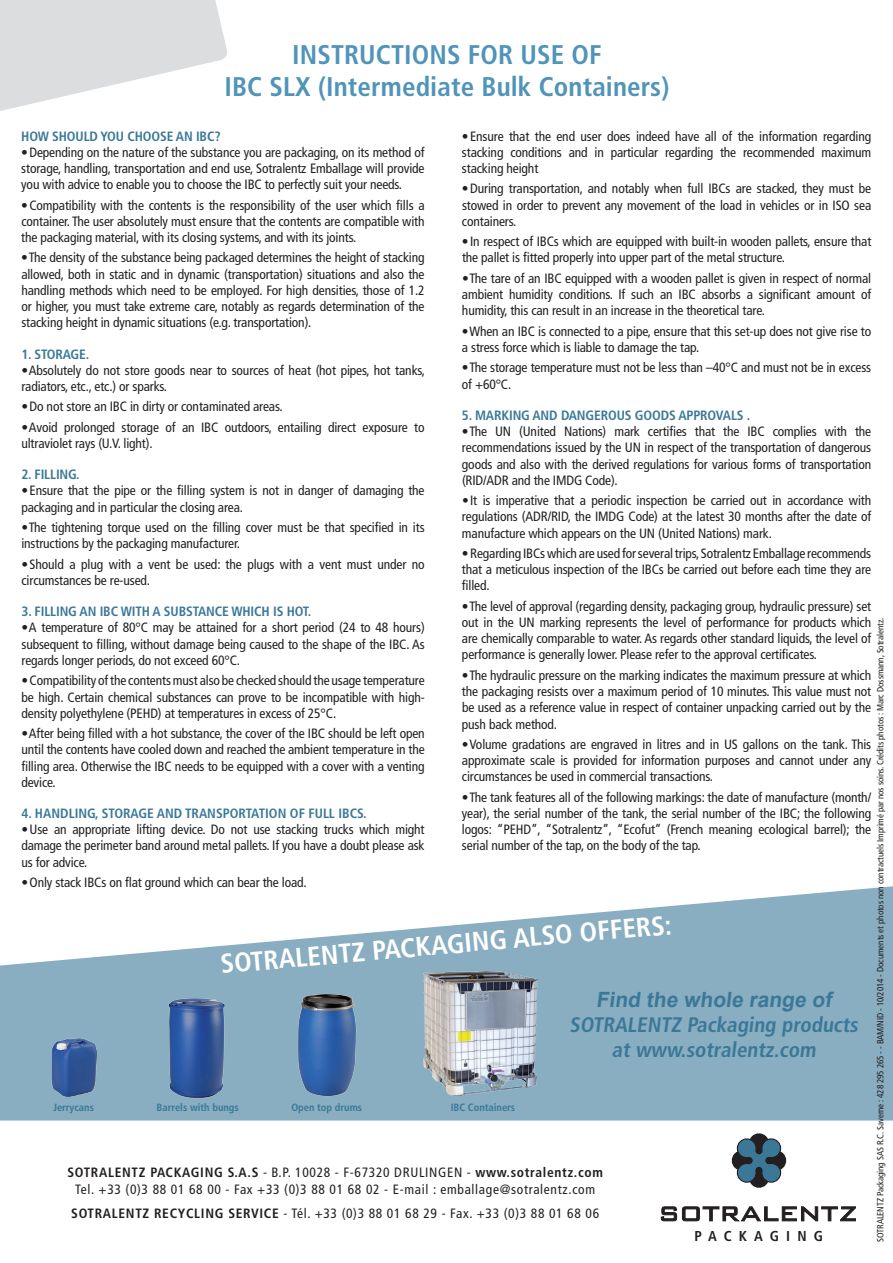
<style>
.page{position:relative;width:893px;height:1263px;background:#fff}
.page>*{position:absolute;margin:0;border:0;box-sizing:border-box;transform-origin:0 0}
.t1{font:700 condensed 27px/32.4px "Frutiger LT Std";letter-spacing:.005em;color:#5094b9;text-align:center}
.t2{font:700 condensed 27px "Frutiger LT Std";color:#fff}
.t3{font:700 condensed 21px/25.2px "Frutiger LT Std";color:#3b7898;text-align:center}
.t4{font:700 21px "Arial";color:#3b7898}
.t5{font:700 condensed 14.4px "Frutiger LT Std";letter-spacing:.5em;color:#231f20}
.t6{font:condensed 13.5px/16.2px "Frutiger LT Std";letter-spacing:-.01em;color:#231f20;text-align:justify}
.t7{font:condensed 13.5px/16.2px "Frutiger LT Std";letter-spacing:.05em;color:#231f20;text-align:center}
.t8{font:700 condensed 13.5px "Frutiger LT Std";letter-spacing:-.01em;color:#3b7898}
.t9{font:700 condensed 10.5px "Frutiger LT Std";color:#3b7898}
.t10{font:condensed 9px "Frutiger LT Std";letter-spacing:-.01em;color:#231f20}
.s1{font-weight:700}
</style>
<div class="page">
<svg style="left:0;top:886px;width:893px;height:234px;fill:#89aec1"></svg>
<img style="left:296px;top:992px;width:62px;height:107px">
<img style="left:162px;top:994px;width:67px;height:105px">
<img style="left:52px;top:1038px;width:44px;height:59px">
<img style="left:424px;top:971px;width:114px;height:124px">
<svg style="left:661px;top:1206px;width:195px;height:15px"></svg>
<svg style="left:731px;top:1133px;width:56px;height:55px"></svg>
<svg style="left:0;top:0;width:227px;height:111px"></svg>
<svg style="left:666px;top:920px;width:5px;height:14px"></svg>
<h1 class="t1" style="left:224px;top:39px;width:446px">INSTRUCTIONS FOR USE OF<br>IBC SLX (Intermediate Bulk Containers)</h1>
<p class="t6" style="left:462px;top:128px;width:411px">• Ensure that the end user does indeed have all of the information regarding stacking conditions and in particular regarding the recommended maximum stacking height</p>
<p class="t6" style="left:462px;top:181px;width:411px">• During transportation, and notably when full IBCs are stacked, they must be stowed in order to prevent any movement of the load in vehicles or in ISO sea containers.</p>
<p class="t6" style="left:462px;top:234px;width:411px">• In respect of IBCs which are equipped with built-in wooden pallets, ensure that the pallet is fitted properly into upper part of the metal structure.</p>
<p class="t6" style="left:462px;top:270px;width:411px">• The tare of an IBC equipped with a wooden pallet is given in respect of normal ambient humidity conditions. If such an IBC absorbs a significant amount of humidity, this can result in an increase in the theoretical tare.</p>
<p class="t6" style="left:462px;top:323px;width:411px">• When an IBC is connected to a pipe, ensure that this set-up does not give rise to a stress force which is liable to damage the tap.</p>
<p class="t6" style="left:462px;top:360px;width:411px">• The storage temperature must not be less than –40°C and must not be in excess of +60°C.</p>
<p class="t8" style="left:462px;top:407px;width:290px">5. MARKING AND DANGEROUS GOODS APPROVALS .</p>
<p class="t6" style="left:462px;top:423px;width:411px">• The UN (United Nations) mark certifies that the IBC complies with the recommendations issued by the UN in respect of the transportation of dangerous goods and also with the derived regulations for various forms of transportation (RID/ADR and the IMDG Code).</p>
<p class="t6" style="left:462px;top:492px;width:411px">• It is imperative that a periodic inspection be carried out in accordance with regulations (ADR/RID, the IMDG Code) at the latest 30 months after the date of manufacture which appears on the UN (United Nations) mark.</p>
<p class="t6" style="left:462px;top:545px;width:411px">• Regarding IBCswhich are used forseveraltrips,Sotralentz Emballage recommends that a meticulous inspection of the IBCs be carried out before each time they are filled.</p>
<p class="t6" style="left:462px;top:598px;width:411px">• The level of approval (regarding density, packaging group, hydraulic pressure) set out in the UN marking represents the level of performance for products which are chemically comparable to water.As regards other standard liquids, the level of performance is generally lower. Please refer to the approval certificates.</p>
<p class="t6" style="left:462px;top:667px;width:411px">• The hydraulic pressure on the marking indicates the maximum pressure at which the packaging resists over a maximum period of 10 minutes. This value must not be used as a reference value in respect of container unpacking carried out by the push back method.</p>
<p class="t6" style="left:462px;top:736px;width:411px">• Volume gradations are engraved in litres and in US gallons on the tank. This approximate scale is provided for information purposes and cannot under any circumstances be used in commercial transactions.</p>
<p class="t6" style="left:462px;top:789px;width:411px">• The tank features all of the following markings: the date of manufacture (month/ year), the serial number of the tank, the serial number of the IBC; the following logos: “PEHD”, “Sotralentz”, “Ecofut” (French meaning ecological barrel); the serial number of the tap, on the body of the tap.</p>
<p class="t8" style="left:21px;top:128px;width:201px">HOW SHOULD YOU CHOOSE An IBC?</p>
<p class="t6" style="left:21px;top:144px;width:405px">• Depending on the nature of the substance you are packaging, on its method of storage, handling, transportation and end use, Sotralentz Emballage will provide you with advice to enable you to choose the IBC to perfectly suit your needs.</p>
<p class="t6" style="left:21px;top:197px;width:405px">• Compatibility with the contents is the responsibility of the user which fills a container. The user absolutely must ensure that the contents are compatible with the packaging material, with its closing systems, and with its joints.</p>
<p class="t6" style="left:21px;top:250px;width:405px">• The density of the substance being packaged determines the height of stacking allowed, both in static and in dynamic (transportation) situations and also the handling methods which need to be employed. For high densities, those of 1.2 or higher, you must take extreme care, notably as regards determination of the stacking height in dynamic situations (e.g. transportation).</p>
<p class="t8" style="left:21px;top:346px;width:69px">1. StoRage.</p>
<p class="t6" style="left:21px;top:362px;width:405px">• Absolutely do not store goods near to sources of heat (hot pipes, hot tanks, radiators, etc., etc.) or sparks.</p>
<p class="t6" style="left:21px;top:399px;width:263px">• Do not store an IBC in dirty or contaminated areas.</p>
<p class="t6" style="left:21px;top:419px;width:405px">• Avoid prolonged storage of an IBC outdoors, entailing direct exposure to ultraviolet rays (U.V. light).</p>
<p class="t8" style="left:21px;top:467px;width:20px">2. filling</p>
<p class="t8" style="left:76px;top:467px;width:5px">.</p>
<p class="t6" style="left:21px;top:483px;width:405px">• Ensure that the pipe or the filling system is not in danger of damaging the packaging and in particular the closing area.</p>
<p class="t6" style="left:21px;top:519px;width:405px">• The tightening torque used on the filling cover must be that specified in its instructions by the packaging manufacturer.</p>
<p class="t6" style="left:21px;top:556px;width:405px">• Should a plug with a vent be used: the plugs with a vent must under no circumstances be re-used.</p>
<p class="t8" style="left:22px;top:604px;width:291px">3. FILLING AN IBC WITH A SUBSTANCE WHICH IS HOT.</p>
<p class="t6" style="left:21px;top:620px;width:405px">• A temperature of 80°C may be attained for a short period (24 to 48 hours) subsequent to filling, without damage being caused to the shape of the IBC. As regards longer periods, do not exceed 60°C.</p>
<p class="t6" style="left:21px;top:673px;width:405px">• Compatibility ofthe contentsmust also be checked should the usage temperature be high. Certain chemical substances can prove to be incompatible with high&shy;density polyethylene (PEHD) at temperatures in excess of 25°C.</p>
<p class="t6" style="left:21px;top:725px;width:405px">• After being filled with a hot substance, the cover of the IBC should be left open until the contents have cooled down and reached the ambient temperature in the filling area. Otherwise the IBC needs to be equipped with a cover with a venting device.</p>
<p class="t8" style="left:21px;top:805px;width:347px">4. HANDLING, STORAGE AND TRANSPORTATION OF FULL ibcS.</p>
<p class="t6" style="left:21px;top:821px;width:405px">• Use an appropriate lifting device. Do not use stacking trucks which might damage the perimeter band around metal pallets. If you have a doubt please ask us for advice.</p>
<p class="t6" style="left:21px;top:874px;width:287px">• Only stack IBCs on flat ground which can bear the load.</p>
<p class="t10" style="left:875px;top:1242px;width:625px;rotate:-90deg">SOTRALENTZ Packaging SAS R.C. Saverne : 428 295 265 - - BAM/NID - 10/2014 - Documents et photos non contractuels Imprimé par nos soins. Crédits photos : Marc Dossmann, Sotralentz.</p>
<h1 class="t2" style="left:219px;top:948px;width:309px;rotate:-5deg">sot RALeNtZ PACKAGING also</h1>
<h1 class="t2" style="left:578px;top:917px;width:16px;rotate:-5deg">offers</h1>
<h2 class="t4" style="left:596px;top:985px;width:237px">Find the whole range of</h2>
<h2 class="t3" style="left:569px;top:1012px;width:293px">SOTRALENTZ Packaging products at www.sotralentz.com</h2>
<p class="t9" style="left:54px;top:1101px;width:42px">Jerrycans</p>
<p class="t9" style="left:157px;top:1101px;width:84px">Barrels with bungs</p>
<p class="t9" style="left:291px;top:1101px;width:72px">Open top drums</p>
<p class="t9" style="left:451px;top:1101px;width:66px">IBC Containers</p>
<p class="t7" style="left:68px;top:1165px;width:537px"><span class="s1">SOTRALENTZ PACKAGING S.A.S</span> - B.P. 10028 - F-67320 DRULINGEN - <span class="s1">www.sotralentz.com<br></span>Tel. +33 (0)3 88 01 68 00 - Fax +33 (0)3 88 01 68 02 - E-mail : emballage@sotralentz.com</p>
<p class="t7" style="left:71px;top:1205px;width:529px"><span class="s1">SOTRALENTZ RECYCLING SERVICE</span> - Tél. +33 (0)3 88 01 68 29 - Fax. +33 (0)3 88 01 68 06</p>
<p class="t5" style="left:695px;top:1227px;width:130px">PACKAGING</p>
</div>
